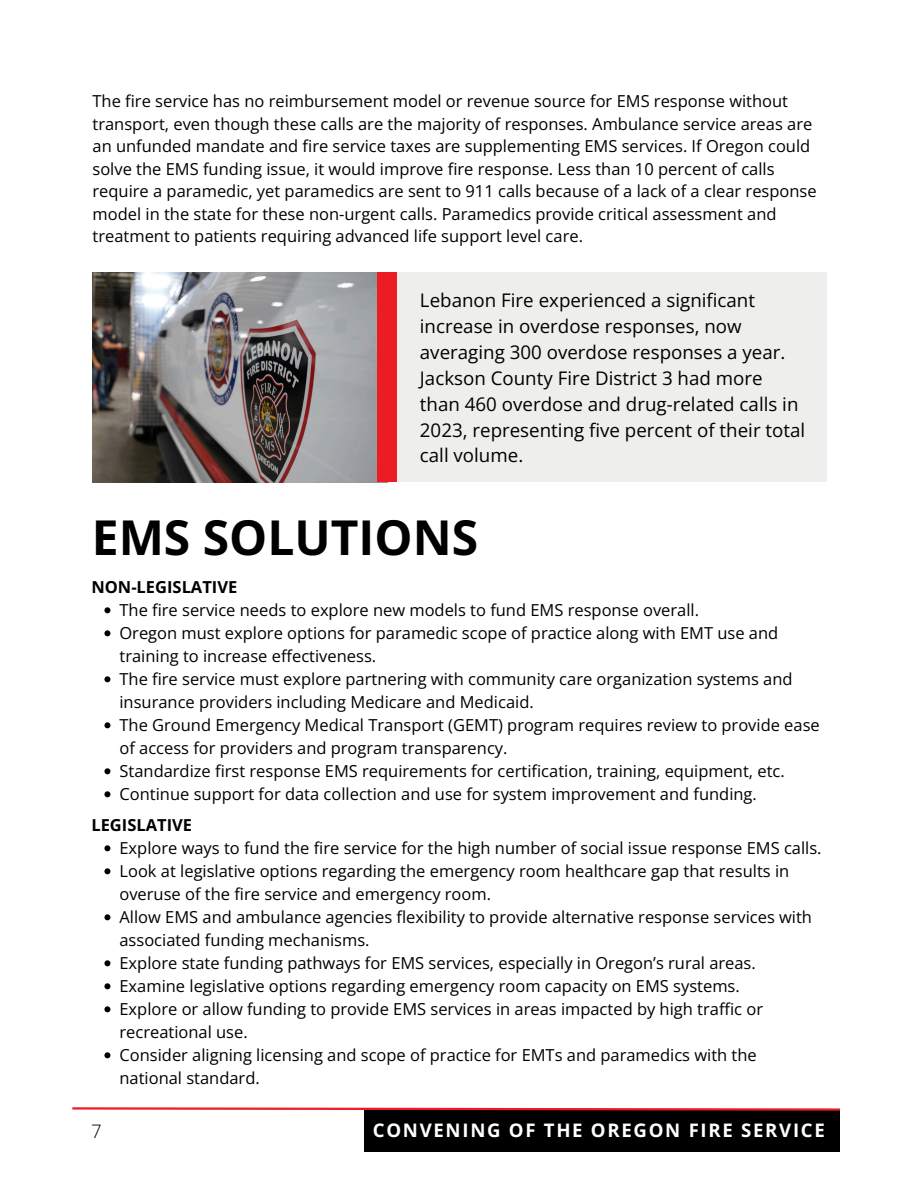
<style>
.page{position:relative;width:918px;height:1188px;background:#fff}
.page>*{position:absolute;margin:0;border:0;box-sizing:border-box;transform-origin:0 0}
.t1{font:700 48px "Open Sans";color:#000}
.t2{font:18.75px/25.8px "Open Sans";color:#000}
.t3{font:700 18.6px "Open Sans";letter-spacing:.09em;color:#fff}
.t4{font:300 18.6px "Open Sans";color:#000}
.t5{font:16.5px/23px "Open Sans";color:#000}
.t6{font:700 16.5px "Open Sans";color:#000}
</style>
<div class="page">
<div style="left:364px;top:1110px;width:476px;height:42px;background:#000"></div>
<svg style="left:72px;top:1107px;width:768px;height:4px"></svg>
<div style="left:387px;top:272px;width:440px;height:210px;background:#eeeeec"></div>
<img style="left:93px;top:272px;width:294px;height:211px">
<div style="left:377px;top:272px;width:20px;height:210px;background:#ec1c24"></div>
<svg style="left:104px;top:607px;width:6px;height:6px"></svg>
<svg style="left:104px;top:630px;width:6px;height:6px"></svg>
<svg style="left:104px;top:676px;width:6px;height:6px"></svg>
<svg style="left:104px;top:722px;width:6px;height:6px"></svg>
<svg style="left:104px;top:768px;width:6px;height:6px"></svg>
<svg style="left:104px;top:791px;width:6px;height:6px"></svg>
<svg style="left:104px;top:845px;width:6px;height:6px"></svg>
<svg style="left:104px;top:868px;width:6px;height:6px"></svg>
<svg style="left:104px;top:914px;width:6px;height:6px"></svg>
<svg style="left:104px;top:960px;width:6px;height:6px"></svg>
<svg style="left:104px;top:983px;width:6px;height:6px"></svg>
<svg style="left:104px;top:1006px;width:6px;height:6px"></svg>
<svg style="left:104px;top:1052px;width:6px;height:6px"></svg>
<p class="t5" style="left:93px;top:90px;width:726px;line-height:22.5px">The fire service has no reimbursement model or revenue source for EMS response without transport, even though these calls are the majority of responses. Ambulance service areas are an unfunded mandate and fire service taxes are supplementing EMS services. If Oregon could solve the EMS funding issue, it would improve fire response. Less than 10 percent of calls require a paramedic, yet paramedics are sent to 911 calls because of a lack of a clear response model in the state for these non-urgent calls. Paramedics provide critical assessment and treatment to patients requiring advanced life support level care.</p>
<p class="t2" style="left:420px;top:287px;width:387px">Lebanon Fire experienced a significant increase in overdose responses, now averaging 300 overdose responses a year.<br>Jackson County Fire District 3 had more than 460 overdose and drug-related calls in 2023, representing five percent of their total call volume.</p>
<h2 class="t1" style="left:92px;top:504px;width:388px">EMS SOLUTIONS</h2>
<h3 class="t6" style="left:91px;top:575px;width:147px">NON-LEGISLATIVE</h3>
<h1 class="t5" style="left:119px;top:598px;width:581px">The fire service needs to explore new models to fund EMS response overall.</h1>
<h4 class="t5" style="left:119px;top:621px;width:660px">Oregon must explore options for paramedic scope of practice along with EMT use and training to increase effectiveness.</h4>
<p class="t5" style="left:119px;top:667px;width:675px">The fire service must explore partnering with community care organization systems and insurance providers including Medicare and Medicaid.</p>
<p class="t5" style="left:119px;top:713px;width:702px">The Ground Emergency Medical Transport (GEMT) program requires review to provide ease of access for providers and program transparency.</p>
<p class="t5" style="left:119px;top:759px;width:667px">Standardize first response EMS requirements for certification, training, equipment, etc.</p>
<p class="t5" style="left:119px;top:782px;width:639px">Continue support for data collection and use for system improvement and funding.</p>
<p class="t6" style="left:91px;top:813px;width:102px">LEGISLATIVE</p>
<p class="t5" style="left:119px;top:836px;width:704px">Explore ways to fund the fire service for the high number of social issue response EMS calls.</p>
<h4 class="t5" style="left:119px;top:859px;width:671px">Look at legislative options regarding the emergency room healthcare gap that results in overuse of the fire service and emergency room.</h4>
<p class="t5" style="left:119px;top:905px;width:694px">Allow EMS and ambulance agencies flexibility to provide alternative response services with associated funding mechanisms.</p>
<p class="t5" style="left:119px;top:951px;width:638px">Explore state funding pathways for EMS services, especially in Oregon’s rural areas.</p>
<p class="t5" style="left:119px;top:974px;width:622px">Examine legislative options regarding emergency room capacity on EMS systems.</p>
<p class="t5" style="left:119px;top:997px;width:645px">Explore or allow funding to provide EMS services in areas impacted by high traffic or recreational use.</p>
<p class="t5" style="left:119px;top:1043px;width:639px">Consider aligning licensing and scope of practice for EMTs and paramedics with the national standard.</p>
<p class="t4" style="left:91px;top:1118px;width:12px">7</p>
<p class="t3" style="left:373px;top:1117px;width:454px">CONVENING OF THE OREGON FIRE SERVICE</p>
</div>
